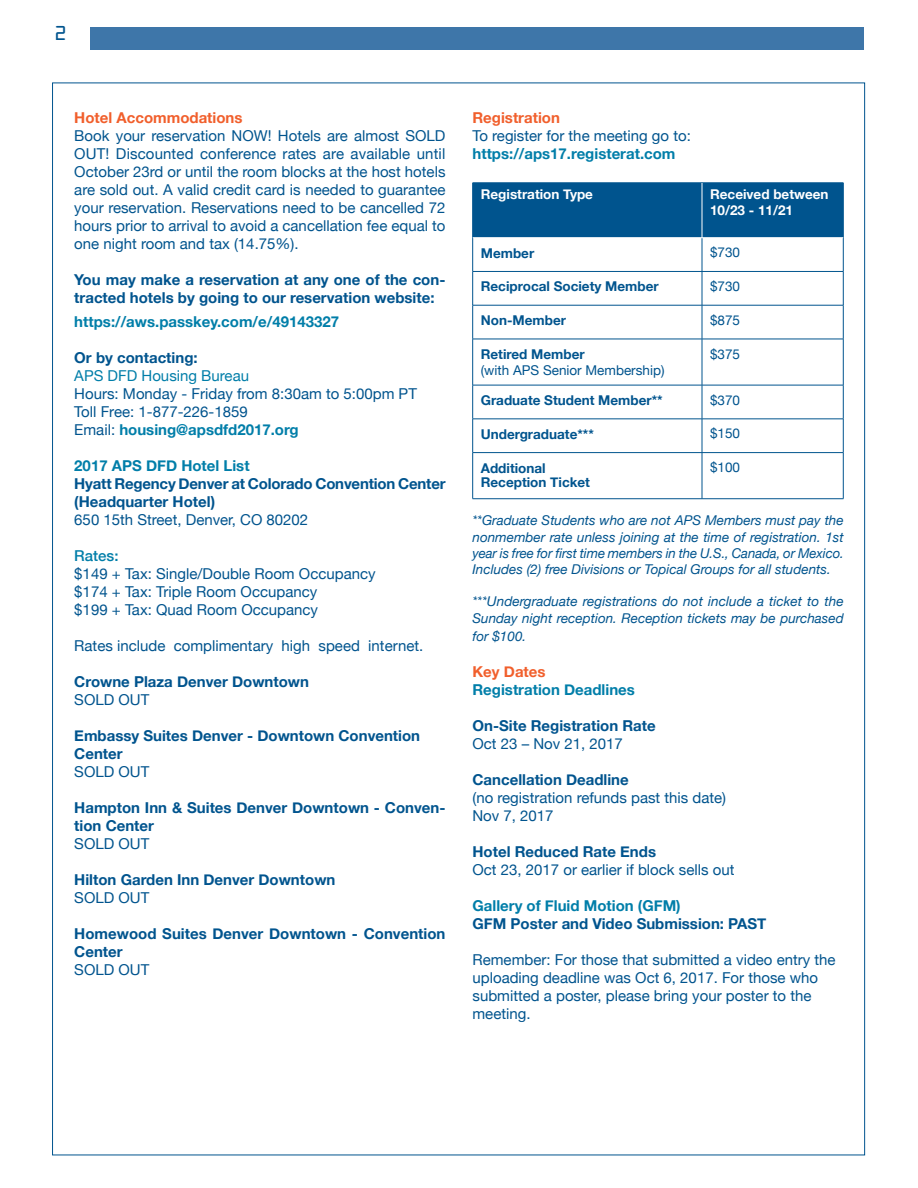
<style>
.page{position:relative;width:918px;height:1188px;background:#fff}
.page>*{position:absolute;margin:0;border:0;box-sizing:border-box;transform-origin:0 0}
.t1{font:18px "OCRA Alternate";color:#00548e}
.t2{font:15px/18px "Helvetica Neue";color:#00548e}
.t3{font:700 15px/18px "Helvetica Neue";color:#00548e}
.t4{font:700 15px "Helvetica Neue";color:#007ea9}
.t5{font:700 15px "Helvetica Neue";color:#f15f2c}
.t6{font:15px "Helvetica Neue";color:#007ea9}
.t7{font:500 15px "Helvetica Neue";color:#007ea9}
.t8{font:italic 13.5px/16.2px "Helvetica Neue";color:#00548e;text-align:justify}
.t9{font:700 13.5px/14.4px "Helvetica Neue";color:#00548e}
.t10{font:13.5px "Helvetica Neue";color:#00548e}
.t11{font:700 13.5px/16.2px "Helvetica Neue";color:#fff}
.s1{font-weight:700;color:#007ea9}
</style>
<div class="page">
<div style="left:52px;top:83px;width:813px;height:1072px;background:#fff;border:1px solid #00548e"></div>
<div style="left:90px;top:27px;width:774px;height:23px;background:#3e76a9"></div>
<div style="left:473px;top:184px;width:370px;height:53px;background:#00548e"></div>
<hr style="left:702px;top:238px;width:1px;height:33px;background:#00548e">
<hr style="left:472px;top:271px;width:230px;height:1px;background:#00548e">
<hr style="left:702px;top:271px;width:141px;height:1px;background:#00548e">
<hr style="left:702px;top:272px;width:1px;height:33px;background:#00548e">
<hr style="left:472px;top:305px;width:230px;height:1px;background:#00548e">
<hr style="left:702px;top:305px;width:141px;height:1px;background:#00548e">
<hr style="left:702px;top:305px;width:1px;height:34px;background:#00548e">
<hr style="left:472px;top:339px;width:230px;height:1px;background:#00548e">
<hr style="left:702px;top:339px;width:141px;height:1px;background:#00548e">
<hr style="left:702px;top:339px;width:1px;height:46px;background:#00548e">
<hr style="left:472px;top:385px;width:230px;height:1px;background:#00548e">
<hr style="left:702px;top:385px;width:141px;height:1px;background:#00548e">
<hr style="left:702px;top:385px;width:1px;height:34px;background:#00548e">
<hr style="left:472px;top:419px;width:230px;height:1px;background:#00548e">
<hr style="left:702px;top:419px;width:141px;height:1px;background:#00548e">
<hr style="left:702px;top:419px;width:1px;height:33px;background:#00548e">
<hr style="left:472px;top:452px;width:230px;height:1px;background:#00548e">
<hr style="left:702px;top:452px;width:141px;height:1px;background:#00548e">
<hr style="left:702px;top:453px;width:1px;height:46px;background:#00548e">
<hr style="left:472px;top:238px;width:1px;height:33px;background:#00548e">
<hr style="left:843px;top:238px;width:1px;height:33px;background:#00548e">
<hr style="left:472px;top:272px;width:1px;height:33px;background:#00548e">
<hr style="left:843px;top:272px;width:1px;height:33px;background:#00548e">
<hr style="left:472px;top:305px;width:1px;height:34px;background:#00548e">
<hr style="left:843px;top:305px;width:1px;height:34px;background:#00548e">
<hr style="left:472px;top:339px;width:1px;height:46px;background:#00548e">
<hr style="left:843px;top:339px;width:1px;height:46px;background:#00548e">
<hr style="left:472px;top:385px;width:1px;height:34px;background:#00548e">
<hr style="left:843px;top:385px;width:1px;height:34px;background:#00548e">
<hr style="left:472px;top:419px;width:1px;height:33px;background:#00548e">
<hr style="left:843px;top:419px;width:1px;height:33px;background:#00548e">
<hr style="left:472px;top:453px;width:1px;height:46px;background:#00548e">
<hr style="left:843px;top:453px;width:1px;height:46px;background:#00548e">
<hr style="left:472px;top:498px;width:230px;height:1px;background:#00548e">
<hr style="left:702px;top:498px;width:141px;height:1px;background:#00548e">
<hr style="left:472px;top:183px;width:230px;height:1px;background:#00548e">
<hr style="left:472px;top:183px;width:1px;height:55px;background:#00548e">
<hr style="left:702px;top:183px;width:141px;height:1px;background:#00548e">
<hr style="left:843px;top:183px;width:1px;height:55px;background:#00548e">
<hr style="left:702px;top:183px;width:1px;height:55px;background:#fff">
<p class="t1" style="left:54px;top:26px;width:14px">2</p>
<p class="t5" style="left:74px;top:104px;width:170px">Hotel Accommodations</p>
<p class="t2" style="left:74px;top:125px;width:373px;text-align:justify">Book your reservation NOW! Hotels are almost SOLD OUT! Discounted conference rates are available until October 23rd or until the room blocks at the host hotels are sold out. A valid credit card is needed to guarantee your reservation. Reservations need to be cancelled 72 hours prior to arrival to avoid a cancellation fee equal to one night room and tax (14.75%).</p>
<p class="t3" style="left:74px;top:269px;width:373px">You may make a reservation at any one of the con&shy;tracted hotels by going to our reservation website:</p>
<p class="t4" style="left:74px;top:308px;width:266px">https://aws.passkey.com/e/49143327</p>
<p class="t3" style="left:74px;top:348px;width:125px">Or by contacting:</p>
<p class="t6" style="left:74px;top:363px;width:176px">APS DFD Housing Bureau</p>
<p class="t2" style="left:74px;top:384px;width:344px">Hours: Monday - Friday from 8:30am to 5:00pm PT<br>Toll Free: 1-877-226-1859<br>Email: <span class="s1">housing@apsdfd2017.org</span></p>
<p class="t4" style="left:74px;top:452px;width:177px">2017 APS DFD Hotel List</p>
<p class="t3" style="left:74px;top:474px;width:373px">Hyatt Regency Denver at Colorado Convention Center (Headquarter Hotel)</p>
<p class="t2" style="left:74px;top:510px;width:236px">650 15th Street, Denver, CO 80202</p>
<p class="t7" style="left:74px;top:544px;width:46px">Rates:</p>
<p class="t2" style="left:74px;top:564px;width:303px">$149 + Tax: Single/Double Room Occupancy $174 + Tax: Triple Room Occupancy<br>$199 + Tax: Quad Room Occupancy</p>
<p class="t2" style="left:74px;top:636px;width:350px">Rates include complimentary high speed internet.</p>
<p class="t3" style="left:74px;top:672px;width:236px">Crowne Plaza Denver Downtown</p>
<p class="t2" style="left:74px;top:690px;width:77px">SOLD OUT</p>
<p class="t3" style="left:74px;top:726px;width:347px">Embassy Suites Denver - Downtown Convention<br>Center</p>
<p class="t2" style="left:74px;top:762px;width:77px">SOLD OUT</p>
<p class="t3" style="left:74px;top:798px;width:373px">Hampton Inn &amp; Suites Denver Downtown - Conven&shy;tion Center</p>
<p class="t2" style="left:74px;top:834px;width:77px">SOLD OUT</p>
<p class="t3" style="left:74px;top:870px;width:263px">Hilton Garden Inn Denver Downtown</p>
<p class="t2" style="left:74px;top:888px;width:77px">SOLD OUT</p>
<p class="t3" style="left:74px;top:924px;width:373px">Homewood Suites Denver Downtown - Convention<br>Center</p>
<p class="t2" style="left:74px;top:960px;width:77px">SOLD OUT</p>
<p class="t5" style="left:472px;top:104px;width:89px">Registration</p>
<p class="t2" style="left:472px;top:125px;width:220px">To register for the meeting go to:</p>
<p class="t4" style="left:472px;top:140px;width:205px">https://aps17.registerat.com</p>
<p class="t11" style="left:481px;top:186px;width:114px">Registration Type</p>
<p class="t11" style="left:710px;top:186px;width:120px">Received between<br>10/23 - 11/21</p>
<p class="t9" style="left:481px;top:245px;width:55px">Member</p>
<p class="t10" style="left:710px;top:241px;width:32px">$730</p>
<p class="t9" style="left:481px;top:279px;width:179px">Reciprocal Society Member</p>
<p class="t10" style="left:710px;top:275px;width:32px">$730</p>
<p class="t9" style="left:481px;top:312px;width:87px">Non-Member</p>
<p class="t10" style="left:710px;top:308px;width:32px">$875</p>
<p class="t9" style="left:481px;top:346px;width:105px">Retired Member</p>
<p class="t10" style="left:481px;top:359px;width:185px">(with APS Senior Membership)</p>
<p class="t10" style="left:710px;top:342px;width:32px">$375</p>
<p class="t9" style="left:481px;top:392px;width:183px">Graduate Student Member**</p>
<p class="t10" style="left:710px;top:388px;width:32px">$370</p>
<p class="t9" style="left:481px;top:426px;width:115px">Undergraduate***</p>
<p class="t10" style="left:710px;top:422px;width:32px">$150</p>
<p class="t9" style="left:481px;top:460px;width:111px">Additional<br>Reception Ticket</p>
<p class="t10" style="left:710px;top:456px;width:32px">$100</p>
<p class="t8" style="left:472px;top:512px;width:373px">**Graduate Students who are not APS Members must pay the nonmember rate unless joining at the time of registration. 1st year is free for first time members in the U.S., Canada, or Mexico.<br>Includes (2) free Divisions or Topical Groups for all students.</p>
<p class="t8" style="left:472px;top:593px;width:373px">***Undergraduate registrations do not include a ticket to the<br>Sunday night reception. Reception tickets may be purchased</p>
<p class="t8" style="left:472px;top:627px;width:55px">for $100.</p>
<p class="t5" style="left:472px;top:658px;width:75px">Key Dates</p>
<p class="t4" style="left:472px;top:676px;width:164px">Registration Deadlines</p>
<p class="t3" style="left:472px;top:715px;width:185px">On-Site Registration Rate</p>
<p class="t2" style="left:472px;top:733px;width:152px">Oct 23 – Nov 21, 2017</p>
<p class="t3" style="left:472px;top:769px;width:158px">Cancellation Deadline</p>
<p class="t2" style="left:472px;top:787px;width:255px">(no registration refunds past this date)<br>Nov 7, 2017</p>
<p class="t3" style="left:472px;top:841px;width:185px">Hotel Reduced Rate Ends</p>
<p class="t2" style="left:472px;top:859px;width:264px">Oct 23, 2017 or earlier if block sells out</p>
<p class="t4" style="left:472px;top:892px;width:210px">Gallery of Fluid Motion (GFM)</p>
<p class="t3" style="left:472px;top:913px;width:295px">GFM Poster and Video Submission: PAST</p>
<p class="t2" style="left:472px;top:949px;width:365px">Remember: For those that submitted a video entry the uploading deadline was Oct 6, 2017. For those who submitted a poster, please bring your poster to the meeting.</p>
</div>
